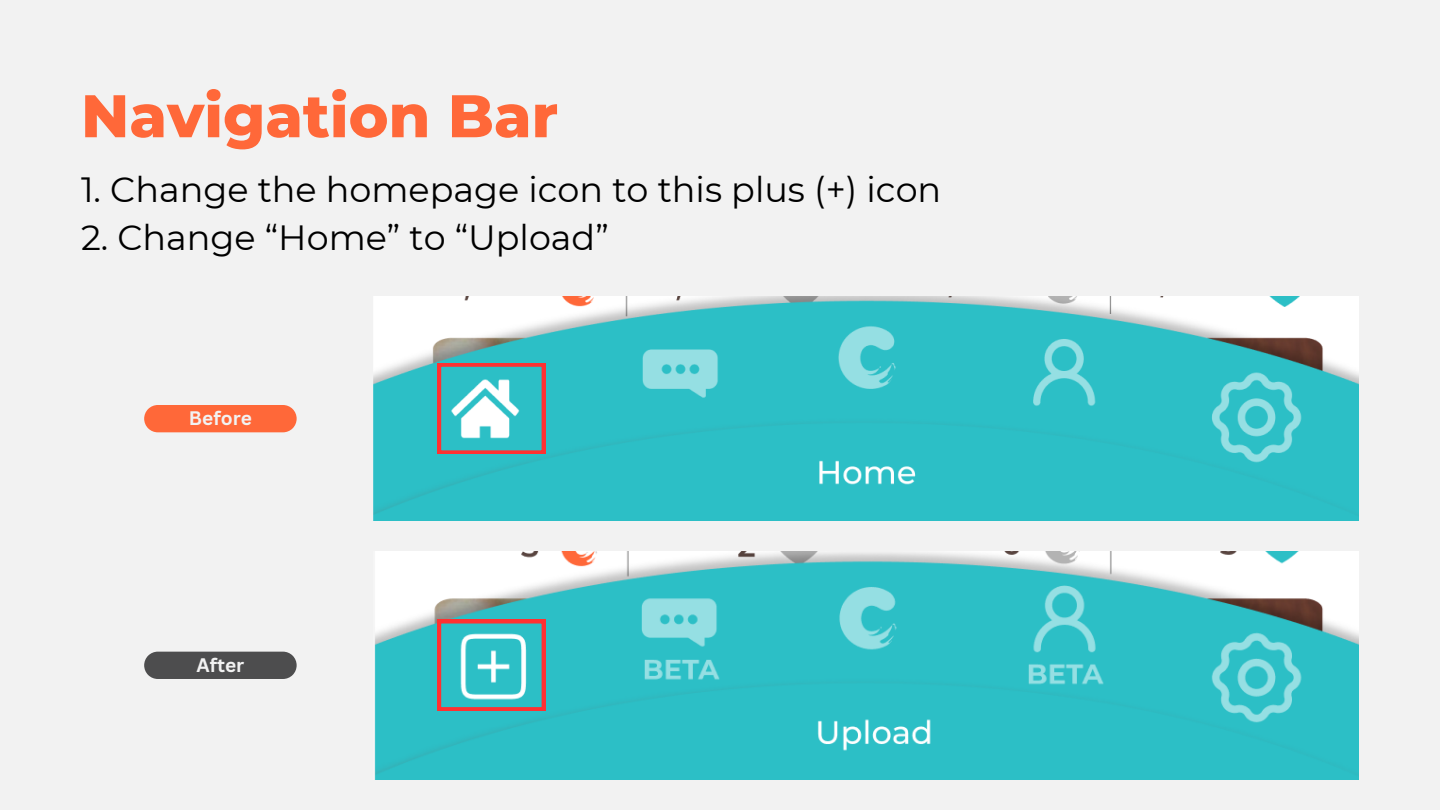
<style>
.page{position:relative;width:1440px;height:810px;background:#f2f2f2}
.page>*{position:absolute;margin:0;border:0;box-sizing:border-box;transform-origin:0 0}
.t1{font:800 60px "Montserrat";color:#ff6839}
.t2{font:35px "Montserrat";color:#000}
.t3{font:700 19.1px "Canva Sans";color:#f2f2f2}
</style>
<div class="page">
<img style="left:374px;top:297px;width:985px;height:223px">
<div style="left:144px;top:405px;width:153px;height:27px;background:#ff6839"></div>
<div style="left:144px;top:652px;width:153px;height:27px;background:#4d4d4e"></div>
<img style="left:374px;top:551px;width:985px;height:228px">
<svg style="left:437px;top:620px;width:108px;height:91px;background:#66b3b8"></svg>
<svg style="left:437px;top:363px;width:108px;height:91px"></svg>
<p class="t1" style="left:81px;top:79px;width:479px">Navigation Bar</p>
<p class="t2" style="left:81px;top:168px;width:862px">1. Change the homepage icon to this plus (+) icon</p>
<p class="t2" style="left:81px;top:216px;width:529px">2. Change “Home” to “Upload”</p>
<p class="t3" style="left:189px;top:405px;width:65px">Before</p>
<p class="t3" style="left:196px;top:652px;width:49px">After</p>
</div>
